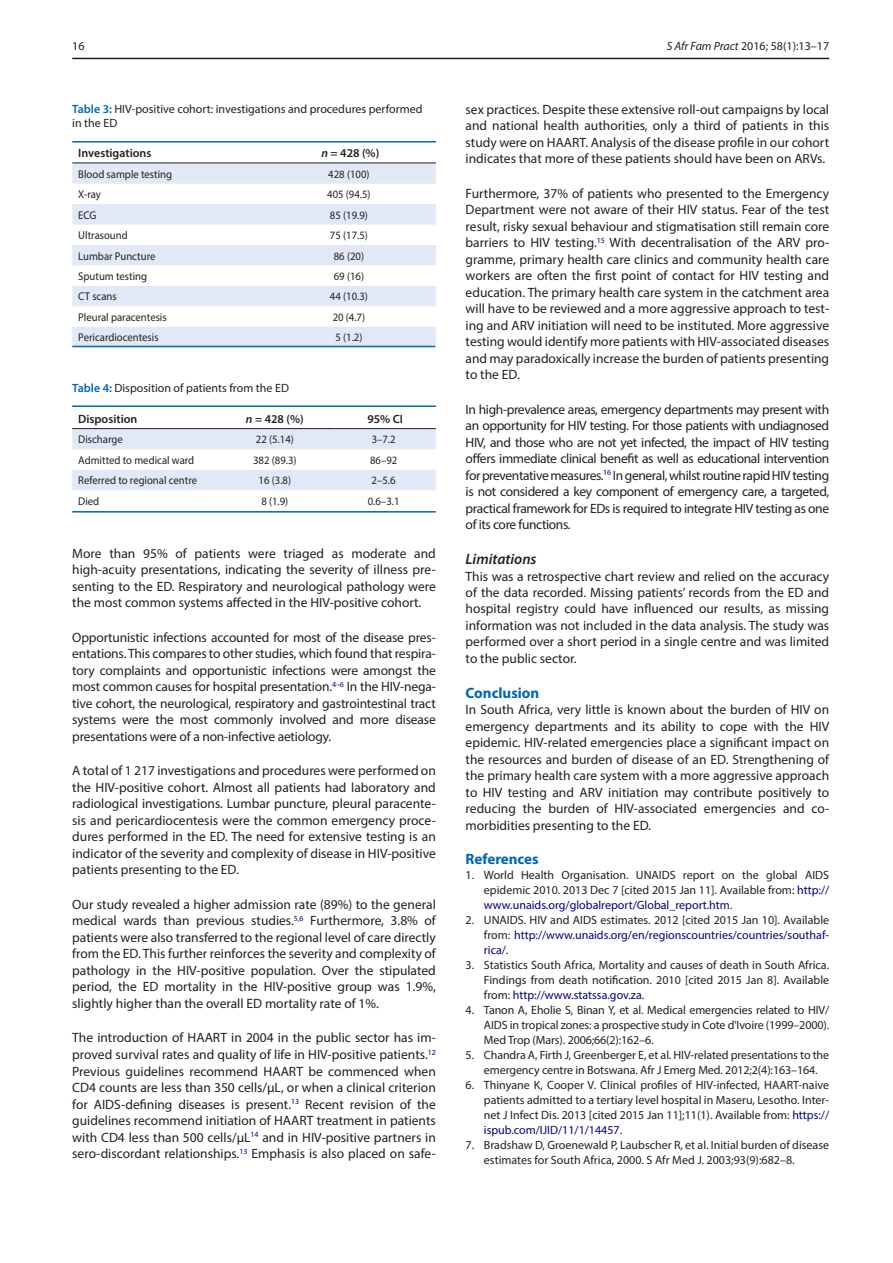
<style>
.page{position:relative;width:893px;height:1263px;background:#fff}
.page>*{position:absolute;margin:0;border:0;box-sizing:border-box;transform-origin:0 0}
.t1{font:700 15px "Myriad Pro";color:#0166b3}
.t2{font:italic 600 15px "Myriad Pro";color:#231f20}
.t3{font:13.5px/16.5px "Myriad Pro";color:#231f20;text-align:justify}
.t4{font:12px/15px "Myriad Pro";color:#231f20;text-align:justify}
.t5{font:600 12px "Myriad Pro";color:#231f20}
.t6{font:11.25px "Myriad Pro";color:#231f20;scale:.95 1}
.s1{font-style:italic}
.s2{font-weight:600;color:#0166b3}
.s3{color:#000080}
</style>
<div class="page">
<hr style="left:72px;top:58px;width:757px;height:1px;background:#231f20">
<hr style="left:72px;top:141px;width:364px;height:2px;background:#0166b3">
<svg style="left:72px;top:164px;width:364px;height:183px;fill:#e1e9f6"></svg>
<hr style="left:72px;top:163px;width:193px;height:1px;background:#231f20">
<hr style="left:265px;top:163px;width:171px;height:1px;background:#231f20">
<hr style="left:72px;top:346px;width:363px;height:1px;background:#0166b3">
<hr style="left:72px;top:405px;width:364px;height:2px;background:#0166b3">
<svg style="left:72px;top:429px;width:364px;height:61px"></svg>
<hr style="left:72px;top:428px;width:146px;height:1px;background:#231f20">
<hr style="left:218px;top:428px;width:116px;height:1px;background:#231f20">
<hr style="left:334px;top:428px;width:102px;height:1px;background:#231f20">
<hr style="left:72px;top:511px;width:364px;height:1px;background:#0166b3">
<p class="t4" style="left:72px;top:38px;width:14px">16</p>
<p class="t4" style="left:667px;top:38px;width:164px"><span class="s1">S Afr Fam Pract</span> 2016; 58(1):13–17</p>
<p class="t4" style="left:72px;top:101px;width:352px;line-height:14.4px"><span class="s2">Table 3:</span> HIV-positive cohort: investigations and procedures performed in the ED</p>
<p class="t5" style="left:78px;top:145px;width:75px">Investigations</p>
<p class="t5" style="left:321px;top:145px;width:59px"><span class="s1">n</span> = 428 (%)</p>
<p class="t6" style="left:78px;top:167px;width:100px">Blood sample testing</p>
<p class="t6" style="left:328px;top:167px;width:45px">428 (100)</p>
<p class="t6" style="left:78px;top:187px;width:25px">X-ray</p>
<p class="t6" style="left:327px;top:187px;width:47px">405 (94.5)</p>
<p class="t6" style="left:78px;top:208px;width:21px">ECG</p>
<p class="t6" style="left:330px;top:208px;width:41px">85 (19.9)</p>
<p class="t6" style="left:78px;top:228px;width:54px">Ultrasound</p>
<p class="t6" style="left:330px;top:228px;width:41px">75 (17.5)</p>
<p class="t6" style="left:78px;top:249px;width:83px">Lumbar Puncture</p>
<p class="t6" style="left:334px;top:249px;width:33px">86 (20)</p>
<p class="t6" style="left:78px;top:269px;width:74px">Sputum testing</p>
<p class="t6" style="left:334px;top:269px;width:33px">69 (16)</p>
<p class="t6" style="left:78px;top:290px;width:42px">CT scans</p>
<p class="t6" style="left:330px;top:290px;width:41px">44 (10.3)</p>
<p class="t6" style="left:78px;top:310px;width:95px">Pleural paracentesis</p>
<p class="t6" style="left:333px;top:310px;width:36px">20 (4.7)</p>
<p class="t6" style="left:78px;top:331px;width:86px">Pericardiocentesis</p>
<p class="t6" style="left:335px;top:331px;width:30px">5 (1.2)</p>
<p class="t4" style="left:72px;top:380px;width:218px"><span class="s2">Table 4:</span> Disposition of patients from the ED</p>
<p class="t5" style="left:78px;top:411px;width:61px">Disposition</p>
<p class="t5" style="left:246px;top:411px;width:59px"><span class="s1">n</span> = 428 (%)</p>
<p class="t5" style="left:367px;top:411px;width:37px">95% CI</p>
<p class="t6" style="left:78px;top:433px;width:48px">Discharge</p>
<p class="t6" style="left:256px;top:433px;width:41px">22 (5.14)</p>
<p class="t6" style="left:372px;top:433px;width:27px">3–7.2</p>
<p class="t6" style="left:78px;top:453px;width:124px">Admitted to medical ward</p>
<p class="t6" style="left:253px;top:453px;width:47px">382 (89.3)</p>
<p class="t6" style="left:370px;top:453px;width:30px">86–92</p>
<p class="t6" style="left:78px;top:474px;width:127px">Referred to regional centre</p>
<p class="t6" style="left:259px;top:474px;width:36px">16 (3.8)</p>
<p class="t6" style="left:372px;top:474px;width:27px">2–5.6</p>
<p class="t6" style="left:78px;top:494px;width:24px">Died</p>
<p class="t6" style="left:261px;top:494px;width:30px">8 (1.9)</p>
<p class="t6" style="left:368px;top:494px;width:35px">0.6–3.1</p>
<p class="t3" style="left:72px;top:545px;width:365px">More than 95% of patients were triaged as moderate and high-acuity presentations, indicating the severity of illness pre&shy;senting to the ED. Respiratory and neurological pathology were the most common systems affected in the HIV-positive cohort.</p>
<p class="t3" style="left:72px;top:629px;width:365px">Opportunistic infections accounted for most of the disease pres&shy;entations. This compares to other studies, which found that respira&shy;tory complaints and opportunistic infections were amongst the most common causes for hospital presentation.<sup>4–6</sup> In the HIV-nega&shy;tive cohort, the neurological, respiratory and gastrointestinal tract systems were the most commonly involved and more disease presentations were of a non-infective aetiology.</p>
<p class="t3" style="left:72px;top:762px;width:365px">A total of 1 217 investigations and procedures were performed on the HIV-positive cohort. Almost all patients had laboratory and radiological investigations. Lumbar puncture, pleural paracente&shy;sis and pericardiocentesis were the common emergency proce&shy;dures performed in the ED. The need for extensive testing is an indicator of the severity and complexity of disease in HIV-positive patients presenting to the ED.</p>
<p class="t3" style="left:72px;top:896px;width:365px">Our study revealed a higher admission rate (89%) to the general medical wards than previous studies.<sup>5</sup><sup>,</sup><sup>6</sup> Furthermore, 3.8% of patients were also transferred to the regional level of care directly from the ED. This further reinforces the severity and complexity of pathology in the HIV-positive population. Over the stipulated period, the ED mortality in the HIV-positive group was 1.9%, slightly higher than the overall ED mortality rate of 1%.</p>
<p class="t3" style="left:72px;top:1029px;width:365px">The introduction of HAART in 2004 in the public sector has im&shy;proved survival rates and quality of life in HIV-positive patients.<sup>12<br></sup>Previous guidelines recommend HAART be commenced when CD4 counts are less than 350 cells/μL, or when a clinical criterion for AIDS-defining diseases is present.<sup>13</sup> Recent revision of the guidelines recommend initiation of HAART treatment in patients with CD4 less than 500 cells/μL<sup>14</sup> and in HIV-positive partners in sero-discordant relationships.<sup>13</sup> Emphasis is also placed on safe-</p>
<p class="t3" style="left:466px;top:101px;width:365px">sex practices. Despite these extensive roll-out campaigns by local and national health authorities, only a third of patients in this study were on HAART. Analysis of the disease profile in our cohort indicates that more of these patients should have been on ARVs.</p>
<p class="t3" style="left:466px;top:185px;width:365px">Furthermore, 37% of patients who presented to the Emergency Department were not aware of their HIV status. Fear of the test result, risky sexual behaviour and stigmatisation still remain core barriers to HIV testing.<sup>15</sup> With decentralisation of the ARV pro&shy;gramme, primary health care clinics and community health care workers are often the first point of contact for HIV testing and education. The primary health care system in the catchment area will have to be reviewed and a more aggressive approach to test&shy;ing and ARV initiation will need to be instituted. More aggressive testing would identify more patients with HIV-associated diseases and may paradoxically increase the burden of patients presenting to the ED.</p>
<p class="t3" style="left:466px;top:401px;width:365px">In high-prevalence areas, emergency departments may present with an opportunity for HIV testing. For those patients with undiagnosed HIV, and those who are not yet infected, the impact of HIV testing offers immediate clinical benefit as well as educational intervention for preventative measures.<sup>16</sup> In general, whilst routine rapid HIV testing is not considered a key component of emergency care, a targeted, practical framework for EDs is required to integrate HIV testing as one of its core functions.</p>
<p class="t2" style="left:466px;top:549px;width:72px">Limitations</p>
<p class="t3" style="left:466px;top:567px;width:365px">This was a retrospective chart review and relied on the accuracy of the data recorded. Missing patients’ records from the ED and hospital registry could have influenced our results, as missing information was not included in the data analysis. The study was performed over a short period in a single centre and was limited to the public sector.</p>
<p class="t1" style="left:466px;top:683px;width:75px">Conclusion</p>
<p class="t3" style="left:466px;top:701px;width:365px">In South Africa, very little is known about the burden of HIV on emergency departments and its ability to cope with the HIV epidemic. HIV-related emergencies place a significant impact on the resources and burden of disease of an ED. Strengthening of the primary health care system with a more aggressive approach to HIV testing and ARV initiation may contribute positively to reducing the burden of HIV-associated emergencies and co&shy;morbidities presenting to the ED.</p>
<p class="t1" style="left:466px;top:849px;width:75px">References</p>
<p class="t4" style="left:484px;top:867px;width:347px;text-indent:-18px">1. World Health Organisation. UNAIDS report on the global AIDS epidemic 2010. 2013 Dec 7 [cited 2015 Jan 11]. Available from: <span class="s3">http:// www.unaids.org/globalreport/Global_report.htm</span>.</p>
<p class="t4" style="left:484px;top:912px;width:347px;text-indent:-18px">2. UNAIDS. HIV and AIDS estimates. 2012 [cited 2015 Jan 10]. Available from: <span class="s3">http://www.unaids.org/en/regionscountries/countries/southaf&shy;rica/</span>.</p>
<p class="t4" style="left:484px;top:957px;width:347px;text-indent:-18px">3. Statistics South Africa, Mortality and causes of death in South Africa.<br>Findings from death notification. 2010 [cited 2015 Jan 8]. Available from: <span class="s3">http://www.statssa.gov.za</span>.</p>
<p class="t4" style="left:484px;top:1002px;width:347px;text-indent:-18px">4. Tanon A, Eholie S, Binan Y, et al. Medical emergencies related to HIV/ AIDS in tropical zones: a prospective study in Cote d'Ivoire (1999–2000).<br>Med Trop (Mars). 2006;66(2):162–6.</p>
<p class="t4" style="left:466px;top:1047px;width:365px;text-align:center">5. Chandra A, Firth J, Greenberger E, et al. HIV-related presentations to the emergency centre in Botswana. Afr J Emerg Med. 2012;2(4):163–164.</p>
<p class="t4" style="left:484px;top:1077px;width:347px;text-indent:-18px">6. Thinyane K, Cooper V. Clinical profiles of HIV-infected, HAART-naive patients admitted to a tertiary level hospital in Maseru, Lesotho. Inter&shy;net J Infect Dis. 2013 [cited 2015 Jan 11];11(1). Available from: <span class="s3">https:// ispub.com/IJID/11/1/14457</span>.</p>
<p class="t4" style="left:484px;top:1137px;width:347px;text-indent:-18px">7. Bradshaw D, Groenewald P, Laubscher R, et al. Initial burden of disease estimates for South Africa, 2000. S Afr Med J. 2003;93(9):682–8.</p>
</div>
